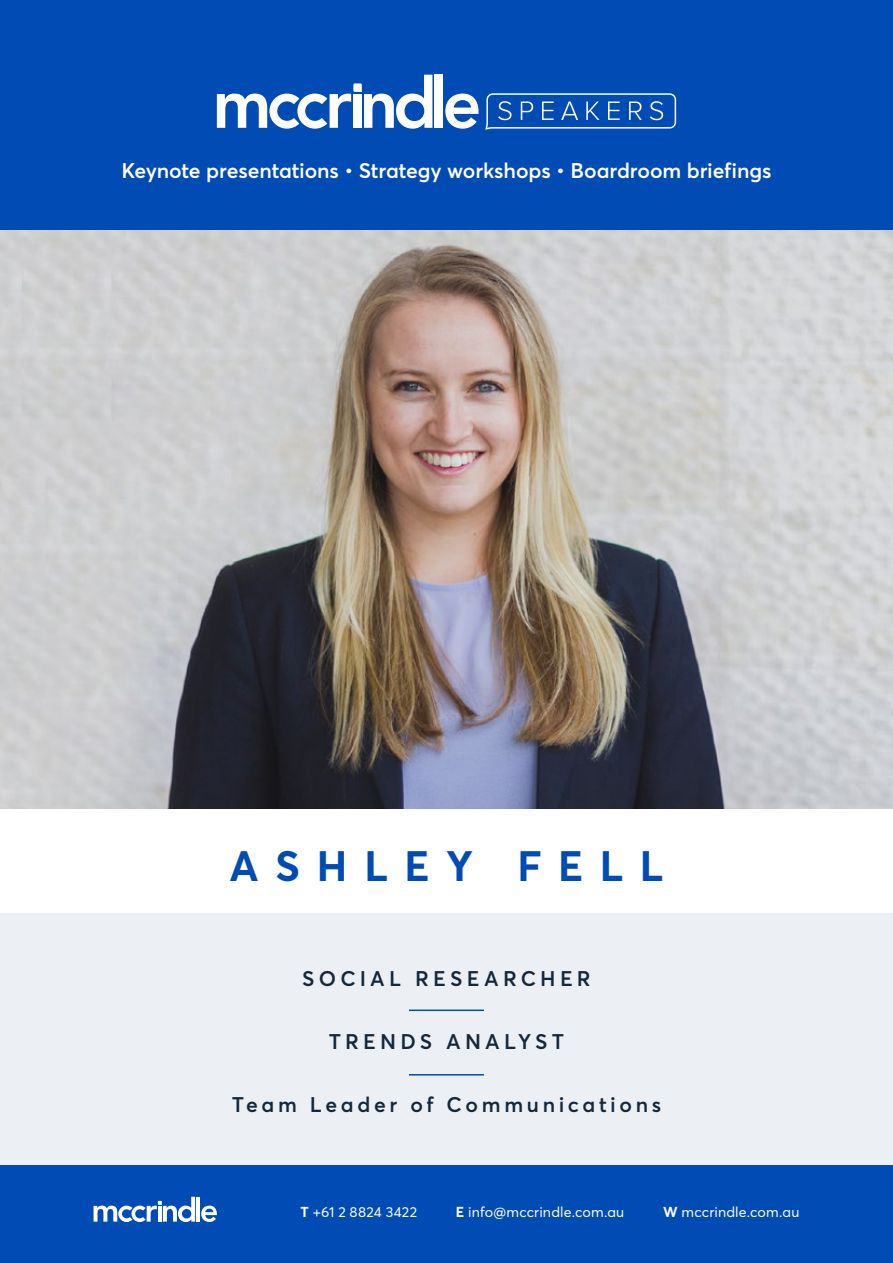
<style>
.page{position:relative;width:893px;height:1263px;background:#fff}
.page>*{position:absolute;margin:0;border:0;box-sizing:border-box;transform-origin:0 0}
.t1{font:700 42px "Averta PE";letter-spacing:.4em;color:#004bb4}
.t2{font:600 21px "Averta PE";letter-spacing:-.005em;color:#fff}
.t3{font:600 21px "Averta PE";letter-spacing:.2em;color:#15283b}
.t4{font:600 21px "Averta PE";letter-spacing:.18em;color:#15283b}
.t5{font:14.25px "Averta PE";letter-spacing:.005em;color:#fff}
.s1{font-weight:700}
</style>
<div class="page">
<div style="left:0;top:1165px;width:893px;height:98px;background:#004bb4"></div>
<hr style="left:196px;top:1197px;width:4px;height:24px;background:#fff">
<svg style="left:201px;top:1205px;width:16px;height:17px"></svg>
<svg style="left:94px;top:1197px;width:101px;height:25px"></svg>
<div style="left:0;top:0;width:893px;height:230px;background:#004bb4"></div>
<div style="left:435px;top:75px;width:8px;height:53px;background:#fff"></div>
<svg style="left:445px;top:94px;width:33px;height:35px"></svg>
<svg style="left:217px;top:75px;width:215px;height:54px"></svg>
<svg style="left:485px;top:93px;width:191px;height:37px"></svg>
<img style="left:0;top:230px;width:893px;height:578px">
<div style="left:0;top:913px;width:893px;height:252px;background:#ecf0f4"></div>
<hr style="left:409px;top:1009px;width:75px;height:2px;background:#004bb4">
<hr style="left:409px;top:1074px;width:75px;height:1px;background:#004bb4">
<p class="t2" style="left:121px;top:155px;width:652px">Keynote presentations • Strategy workshops • Boardroom briefings</p>
<h1 class="t1" style="left:229px;top:837px;width:436px">ASHLEY FELL</h1>
<p class="t3" style="left:302px;top:964px;width:290px">SOCIAL RESEARCHER</p>
<p class="t3" style="left:329px;top:1027px;width:237px">TRENDS ANALYST</p>
<p class="t4" style="left:232px;top:1090px;width:431px">Team Leader of Communications</p>
<p class="t5" style="left:301px;top:1202px;width:118px"><span class="s1">T</span> +61 2 8824 3422</p>
<p class="t5" style="left:456px;top:1202px;width:170px"><span class="s1">E</span> info@mccrindle.com.au</p>
<p class="t5" style="left:663px;top:1202px;width:138px"><span class="s1">W</span> mccrindle.com.au</p>
</div>
